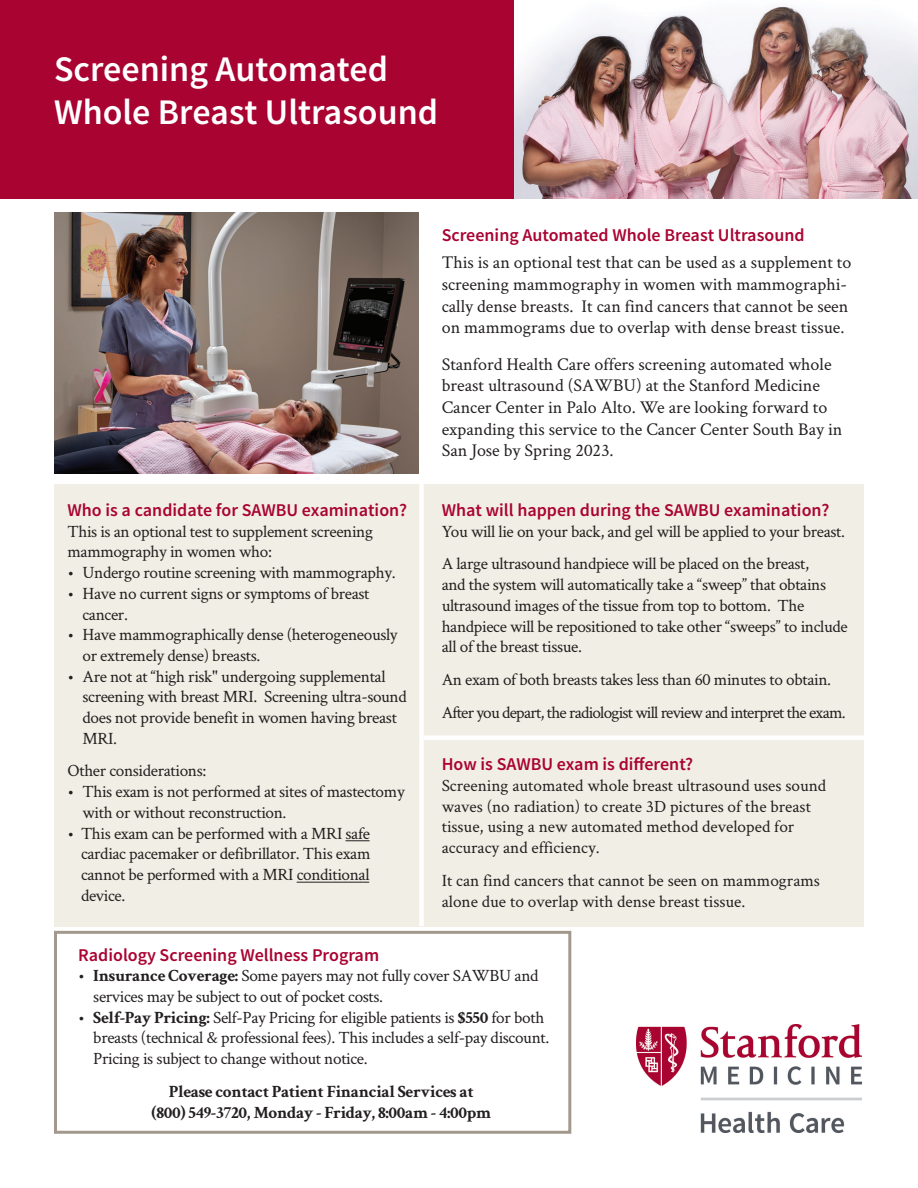
<style>
.page{position:relative;width:918px;height:1188px;background:#fff}
.page>*{position:absolute;margin:0;border:0;box-sizing:border-box;transform-origin:0 0}
.t1{font:600 36px/43.2px "Source Sans Pro";color:#fff}
.t2{font:18px/21.6px "Crimson Text";color:#231f20}
.t3{font:600 18px "Source Sans Pro";color:#a90331}
.t4{font:17.25px/20.7px "Crimson Text";letter-spacing:-.02em;color:#231f20}
.t5{font:17.25px/20.7px "Crimson Text";color:#231f20}
.t6{font:17.25px/32.7px "Crimson Text";letter-spacing:-.045em;color:#231f20}
.t7{font:700 17.25px/21.6px "Crimson Text";letter-spacing:-.02em;color:#231f20;text-align:center}
.s1{font-weight:700}
</style>
<div class="page">
<div style="left:54px;top:931px;width:517px;height:203px;border:3px solid #a2988b"></div>
<div style="left:0;top:0;width:643px;height:199px;background:#a90331"></div>
<img style="left:636px;top:1024px;width:226px;height:108px">
<img style="left:514px;top:0;width:404px;height:199px">
<div style="left:54px;top:484px;width:810px;height:442px;background:#f1eee5"></div>
<img style="left:54px;top:213px;width:365px;height:261px">
<svg style="left:346px;top:840px;width:24px;height:1px"></svg>
<hr style="left:297px;top:882px;width:72px;height:1px;background:#231f20">
<div style="left:419px;top:484px;width:5px;height:442px;background:#fff"></div>
<div style="left:424px;top:735px;width:442px;height:5px;background:#fff"></div>
<h1 class="t1" style="left:54px;top:48px;width:386px">Screening Automated<br>Whole Breast Ultrasound</h1>
<p class="t3" style="left:68px;top:499px;width:341px">Who is a candidate for SAWBU examination?</p>
<p class="t4" style="left:68px;top:520px;width:307px">This is an optional test to supplement screening mammography in women who:</p>
<p class="t4" style="left:68px;top:562px;width:330px">• Undergo routine screening with mammography.</p>
<p class="t4" style="left:83px;top:582px;width:288px;text-indent:-15px">• Have no current signs or symptoms of breast cancer.</p>
<p class="t4" style="left:83px;top:624px;width:317px;text-indent:-15px">• Have mammographically dense (heterogeneously or extremely dense) breasts.</p>
<p class="t4" style="left:83px;top:665px;width:326px;text-indent:-15px">• Are not at “high risk" undergoing supplemental screening with breast MRI. Screening ultra-sound does not provide benefit in women having breast MRI.</p>
<p class="t4" style="left:68px;top:760px;width:140px">Other considerations:</p>
<p class="t4" style="left:83px;top:781px;width:324px;text-indent:-15px">• This exam is not performed at sites of mastectomy with or without reconstruction.</p>
<p class="t4" style="left:81px;top:822px;width:291px;text-align:justify;text-indent:-14px">• This exam can be performed with a MRI safe cardiac pacemaker or defibrillator. This exam cannot be performed with a MRI conditional device.</p>
<p class="t3" style="left:442px;top:224px;width:364px">Screening Automated Whole Breast Ultrasound</p>
<p class="t2" style="left:442px;top:251px;width:411px">This is an optional test that can be used as a supplement to screening mammography in women with mammographi&shy;cally dense breasts. It can find cancers that cannot be seen on mammograms due to overlap with dense breast tissue.</p>
<p class="t2" style="left:442px;top:353px;width:402px">Stanford Health Care offers screening automated whole breast ultrasound (SAWBU) at the Stanford Medicine Cancer Center in Palo Alto. We are looking forward to expanding this service to the Cancer Center South Bay in San Jose by Spring 2023.</p>
<p class="t3" style="left:442px;top:499px;width:389px">What will happen during the SAWBU examination?</p>
<p class="t4" style="left:442px;top:514px;width:405px;line-height:32.7px">You will lie on your back, and gel will be applied to your breast.<br>A large ultrasound handpiece will be placed on the breast,</p>
<p class="t4" style="left:442px;top:574px;width:407px">and the system will automatically take a “sweep” that obtains ultrasound images of the tissue from top to bottom. The handpiece will be repositioned to take other “sweeps” to include all of the breast tissue.</p>
<p class="t6" style="left:442px;top:662px;width:405px">An exam of both breasts takes less than 60 minutes to obtain.<br>After you depart, the radiologist will review and interpret the exam.</p>
<p class="t3" style="left:442px;top:753px;width:253px">How is SAWBU exam is different?</p>
<p class="t5" style="left:442px;top:774px;width:386px">Screening automated whole breast ultrasound uses sound waves (no radiation) to create 3D pictures of the breast tissue, using a new automated method developed for accuracy and efficiency.</p>
<p class="t5" style="left:442px;top:869px;width:380px;line-height:21.6px">It can find cancers that cannot be seen on mammograms alone due to overlap with dense breast tissue.</p>
<p class="t3" style="left:78px;top:943px;width:302px">Radiology Screening Wellness Program</p>
<p class="t4" style="left:93px;top:965px;width:447px;text-indent:-15px">• <span class="s1">Insurance Coverage:</span> Some payers may not fully cover SAWBU and services may be subject to out of pocket costs.</p>
<p class="t4" style="left:93px;top:1006px;width:458px;text-indent:-15px">• <span class="s1">Self-Pay Pricing:</span> Self-Pay Pricing for eligible patients is <span class="s1">$550</span> for both breasts (technical &amp; professional fees). This includes a self-pay discount.<br>Pricing is subject to change without notice.</p>
<p class="t7" style="left:152px;top:1080px;width:341px">Please contact Patient Financial Services at (800) 549-3720, Monday - Friday, 8:00am - 4:00pm</p>
</div>
